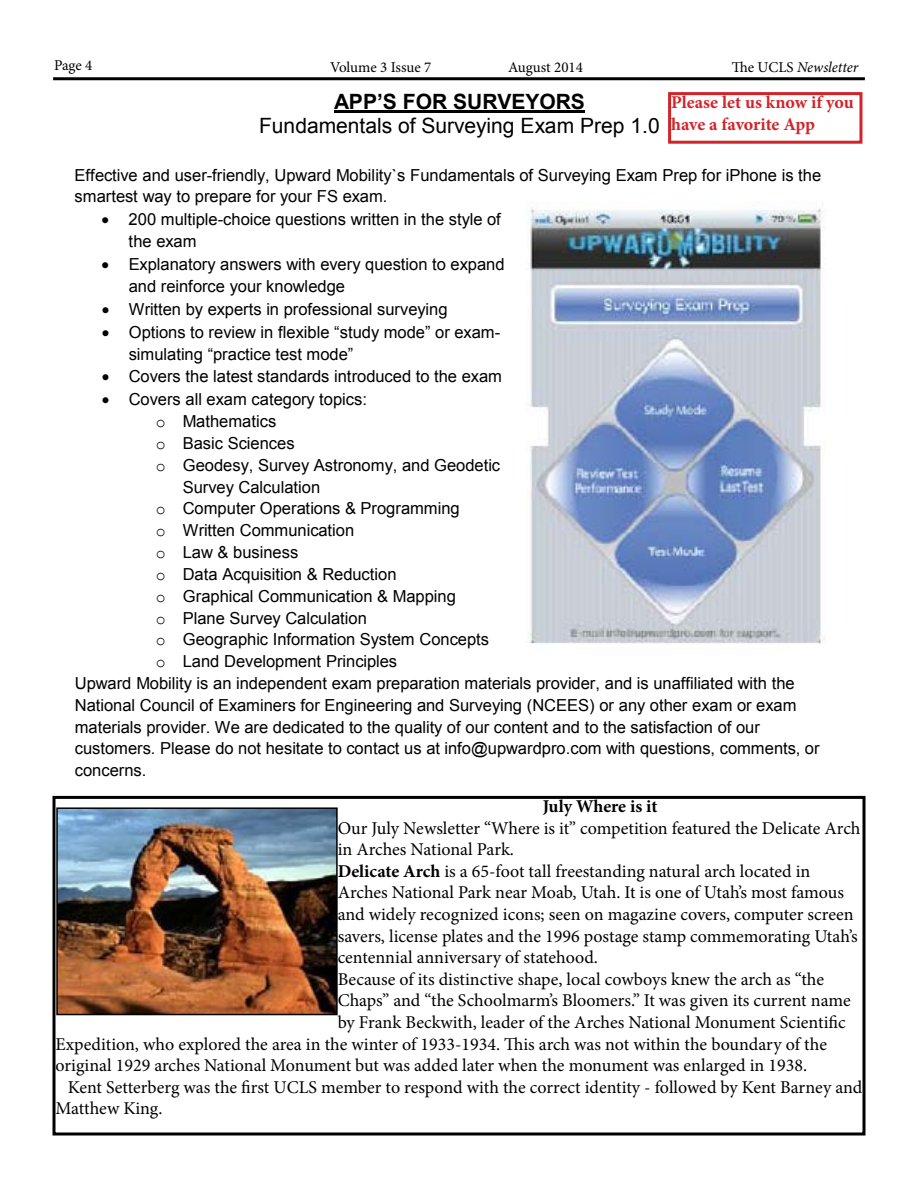
<style>
.page{position:relative;width:918px;height:1188px;background:#fff}
.page>*{position:absolute;margin:0;border:0;box-sizing:border-box;transform-origin:0 0}
.t1{font:21px "Arial";color:#000}
.t2{font:700 21px "Arial";color:#000}
.t3{font:18px "Minion Pro";color:#000}
.t4{font:700 18px/21.6px "Minion Pro";color:#d2232a}
.t5{font:700 18px "Minion Pro";letter-spacing:-.005em;color:#000}
.t6{font:16.5px/21.8px "Arial";color:#000}
.t7{font:15px "Minion Pro";letter-spacing:-.005em;color:#000}
.t8{font:italic 15px "Minion Pro";letter-spacing:-.005em;color:#000}
.s1{font-style:normal}
.s2{font-family:"Courier New"}
.s3{font-weight:700}
</style>
<div class="page">
<hr style="left:334px;top:111px;width:251px;height:2px;background:#000">
<img style="left:527px;top:202px;width:298px;height:442px">
<div style="left:52px;top:796px;width:814px;height:340px;border:3px solid #000"></div>
<hr style="left:53px;top:77px;width:812px;height:3px;background:#000">
<div style="left:668px;top:92px;width:194px;height:52px;border:3px solid #d2232a"></div>
<img style="left:59px;top:810px;width:276px;height:202px">
<div style="left:56px;top:807px;width:282px;height:208px;border:2px solid #000"></div>
<p class="t7" style="left:54px;top:55px;width:40px">Page 4</p>
<p class="t7" style="left:330px;top:57px;width:103px">Volume 3 Issue 7</p>
<p class="t7" style="left:508px;top:57px;width:76px">August 2014</p>
<p class="t8" style="left:732px;top:56px;width:128px"><span class="s1">The UCLS</span> Newsletter</p>
<p class="t4" style="left:671px;top:91px;width:184px">Please let us know if you have a favorite App</p>
<p class="t2" style="left:334px;top:87px;width:252px">APP’S FOR SURVEYORS</p>
<p class="t1" style="left:259px;top:112px;width:402px">Fundamentals of Surveying Exam Prep 1.0</p>
<p class="t6" style="left:75px;top:164px;width:748px">Effective and user-friendly, Upward Mobility`s Fundamentals of Surveying Exam Prep for iPhone is the smartest way to prepare for your FS exam.</p>
<p class="t6" style="left:129px;top:209px;width:374px;text-indent:-27px">• 200 multiple-choice questions written in the style of the exam</p>
<p class="t6" style="left:129px;top:254px;width:377px;text-indent:-27px">• Explanatory answers with every question to expand and reinforce your knowledge</p>
<p class="t6" style="left:102px;top:298px;width:347px">• Written by experts in professional surveying</p>
<p class="t6" style="left:129px;top:321px;width:373px;text-indent:-27px">• Options to review in flexible “study mode” or exam&shy;simulating “practice test mode”</p>
<p class="t6" style="left:102px;top:366px;width:402px">• Covers the latest standards introduced to the exam</p>
<p class="t6" style="left:102px;top:389px;width:267px">• Covers all exam category topics:</p>
<p class="t6" style="left:156px;top:411px;width:122px"><span class="s2">o</span> Mathematics</p>
<p class="t6" style="left:156px;top:432px;width:140px"><span class="s2">o</span> Basic Sciences</p>
<p class="t6" style="left:156px;top:454px;width:346px"><span class="s2">o</span> Geodesy, Survey Astronomy, and Geodetic</p>
<p class="t6" style="left:183px;top:476px;width:139px">Survey Calculation</p>
<p class="t6" style="left:156px;top:498px;width:305px"><span class="s2">o</span> Computer Operations &amp; Programming</p>
<p class="t6" style="left:156px;top:520px;width:200px"><span class="s2">o</span> Written Communication</p>
<p class="t6" style="left:156px;top:542px;width:144px"><span class="s2">o</span> Law &amp; business</p>
<p class="t6" style="left:156px;top:563px;width:242px"><span class="s2">o</span> Data Acquisition &amp; Reduction</p>
<p class="t6" style="left:156px;top:585px;width:302px"><span class="s2">o</span> Graphical Communication &amp; Mapping</p>
<p class="t6" style="left:156px;top:607px;width:213px"><span class="s2">o</span> Plane Survey Calculation</p>
<p class="t6" style="left:156px;top:629px;width:335px"><span class="s2">o</span> Geographic Information System Concepts</p>
<p class="t6" style="left:156px;top:651px;width:243px"><span class="s2">o</span> Land Development Principles</p>
<p class="t6" style="left:75px;top:673px;width:721px">Upward Mobility is an independent exam preparation materials provider, and is unaffiliated with the</p>
<p class="t6" style="left:75px;top:694px;width:723px">National Council of Examiners for Engineering and Surveying (NCEES) or any other exam or exam</p>
<p class="t6" style="left:75px;top:716px;width:687px">materials provider. We are dedicated to the quality of our content and to the satisfaction of our</p>
<p class="t6" style="left:75px;top:738px;width:746px">customers. Please do not hesitate to contact us at info@upwardpro.com with questions, comments, or</p>
<p class="t6" style="left:75px;top:760px;width:73px">concerns.</p>
<p class="t5" style="left:543px;top:794px;width:116px">July Where is it</p>
<p class="t3" style="left:338px;top:816px;width:524px">Our July Newsletter “Where is it” competition featured the Delicate Arch</p>
<p class="t3" style="left:338px;top:837px;width:178px">in Arches National Park.</p>
<p class="t3" style="left:338px;top:859px;width:474px"><span class="s3">Delicate Arch</span> is a 65-foot tall freestanding natural arch located in</p>
<p class="t3" style="left:338px;top:881px;width:508px">Arches National Park near Moab, Utah. It is one of Utah’s most famous</p>
<p class="t3" style="left:338px;top:902px;width:517px">and widely recognized icons; seen on magazine covers, computer screen</p>
<p class="t3" style="left:338px;top:924px;width:521px">savers, license plates and the 1996 postage stamp commemorating Utah’s</p>
<p class="t3" style="left:338px;top:945px;width:262px">centennial anniversary of statehood.</p>
<p class="t3" style="left:338px;top:967px;width:488px">Because of its distinctive shape, local cowboys knew the arch as “the</p>
<p class="t3" style="left:338px;top:989px;width:515px">Chaps” and “the Schoolmarm’s Bloomers.” It was given its current name</p>
<p class="t3" style="left:338px;top:1010px;width:510px">by Frank Beckwith, leader of the Arches National Monument Scientific</p>
<p class="t3" style="left:56px;top:1032px;width:773px">Expedition, who explored the area in the winter of 1933-1934. This arch was not within the boundary of the</p>
<p class="t3" style="left:56px;top:1053px;width:753px">original 1929 arches National Monument but was added later when the monument was enlarged in 1938.</p>
<p class="t3" style="left:68px;top:1075px;width:796px">Kent Setterberg was the first UCLS member to respond with the correct identity - followed by Kent Barney and</p>
<p class="t3" style="left:56px;top:1097px;width:109px">Matthew King.</p>
</div>
